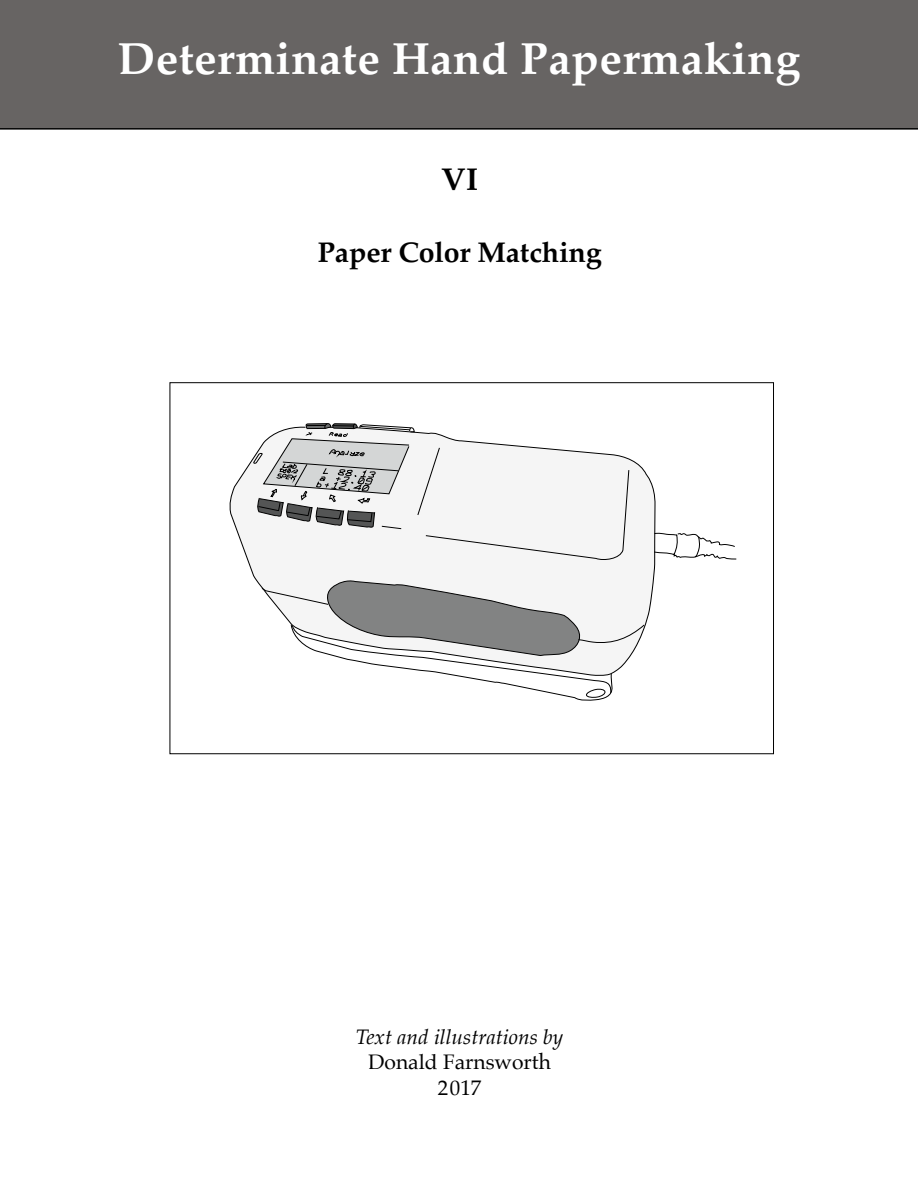
<style>
.page{position:relative;width:918px;height:1188px;background:#fff}
.page>*{position:absolute;margin:0;border:0;box-sizing:border-box;transform-origin:0 0}
.t1{font:700 45px "Palatino";letter-spacing:.01em;color:#fff}
.t2{font:700 31.5px "Palatino";color:#000}
.t3{font:700 28.5px "Palatino";letter-spacing:-.005em;color:#000}
.t4{font:italic 21px "Palatino";color:#000}
.t5{font:21px/25.5px "Palatino";color:#000;text-align:center}
</style>
<div class="page">
<div style="left:0;top:0;width:918px;height:130px;background:#676463"></div>
<svg style="left:229px;top:458px;width:427px;height:169px;fill:#f5f5f5"></svg>
<svg style="left:654px;top:533px;width:83px;height:27px"></svg>
<svg style="left:262px;top:580px;width:383px;height:121px"></svg>
<svg style="left:253px;top:423px;width:376px;height:138px"></svg>
<p class="t1" style="left:118px;top:20px;width:684px">Determinate Hand Papermaking</p>
<p class="t2" style="left:441px;top:152px;width:39px">VI</p>
<p class="t3" style="left:318px;top:228px;width:285px">Paper Color Matching</p>
<p class="t4" style="left:356px;top:1019px;width:209px">Text and illustrations by</p>
<p class="t5" style="left:368px;top:1049px;width:184px">Donald Farnsworth<br>2017</p>
</div>
